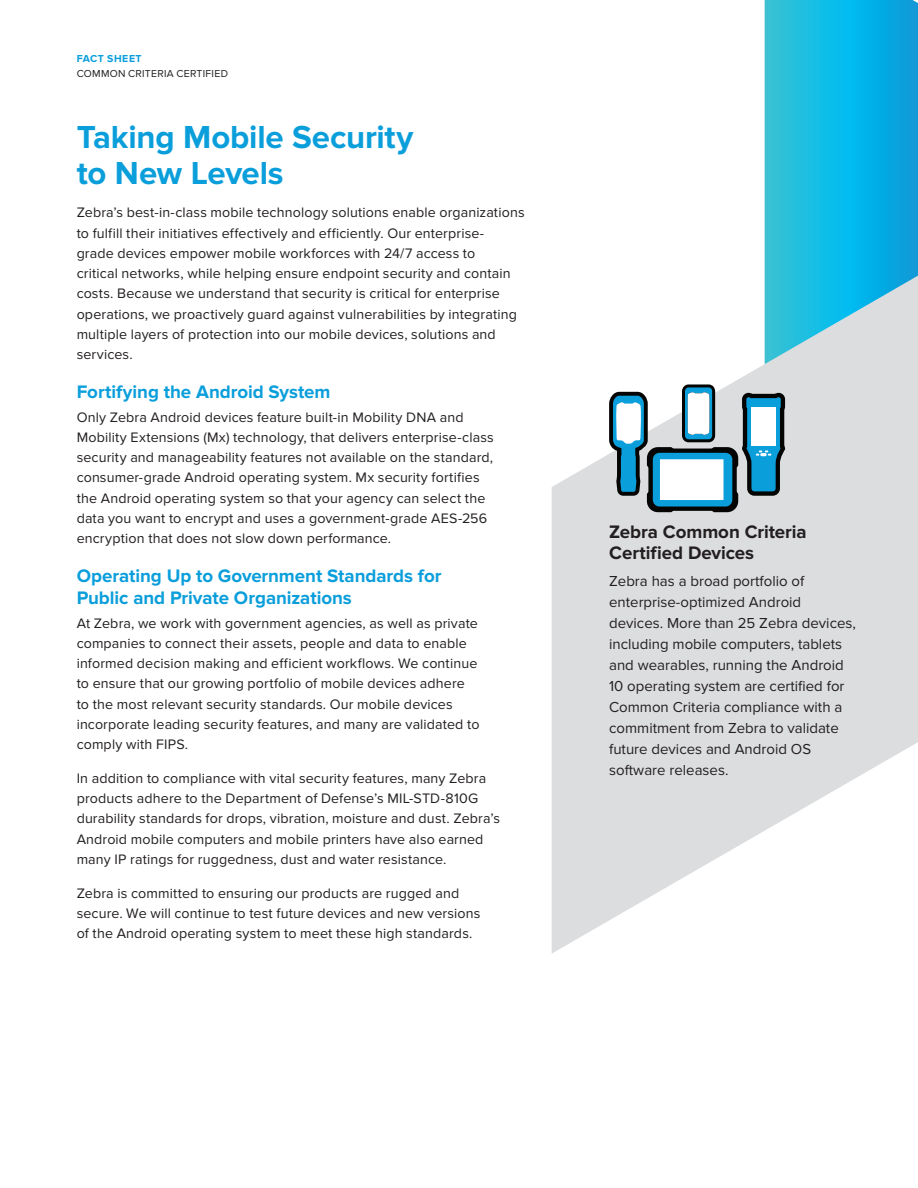
<style>
.page{position:relative;width:918px;height:1188px;background:#fff}
.page>*{position:absolute;margin:0;border:0;box-sizing:border-box;transform-origin:0 0}
.Heading-2-Cover{font:700 33px "Proxima Nova";letter-spacing:-.005em;color:#0a9edb}
.Body{font:700 18.75px/21.8px "Proxima Nova";letter-spacing:-.005em;color:#0a9edb}
.Heading{font:700 18.75px/21px "Proxima Nova";letter-spacing:-.005em;color:#231f20}
.Bullets{font:15px/21px "Proxima Nova";color:#231f20}
.Body-2{font:14.25px/20.2px "Proxima Nova";letter-spacing:.01em;color:#231f20}
.t1{font:10.5px "Proxima Nova";letter-spacing:.025em;color:#231f20}
.Collateral_Type{font:700 10.5px "Proxima Nova";letter-spacing:.05em;color:#0a9edb}
</style>
<div class="page">
<svg style="left:765px;top:0;width:153px;height:276px;background:#12b5e2"></svg>
<svg style="left:552px;top:276px;width:366px;height:677px;fill:#dcdddf"></svg>
<svg style="left:609px;top:384px;width:178px;height:128px"></svg>
<p class="Collateral_Type" style="left:77px;top:53px;width:67px">FACT SHEET</p>
<p class="t1" style="left:77px;top:67px;width:153px">COMMON CRITERIA CERTIFIED</p>
<p class="Heading-2-Cover" style="left:77px;top:118px;width:338px">Taking Mobile Security</p>
<p class="Heading-2-Cover" style="left:77px;top:154px;width:209px">to New Levels</p>
<p class="Body-2" style="left:77px;top:203px;width:449px">Zebra’s best-in-class mobile technology solutions enable organizations to fulfill their initiatives effectively and efficiently. Our enterprise&shy;grade devices empower mobile workforces with 24/7 access to<br>critical networks, while helping ensure endpoint security and contain costs. Because we understand that security is critical for enterprise operations, we proactively guard against vulnerabilities by integrating multiple layers of protection into our mobile devices, solutions and services.</p>
<p class="Body" style="left:77px;top:381px;width:255px">Fortifying the Android System</p>
<p class="Body-2" style="left:77px;top:407px;width:419px">Only Zebra Android devices feature built-in Mobility DNA and Mobility Extensions (Mx) technology, that delivers enterprise-class security and manageability features not available on the standard, consumer-grade Android operating system. Mx security fortifies the Android operating system so that your agency can select the data you want to encrypt and uses a government-grade AES-256 encryption that does not slow down performance.</p>
<p class="Body" style="left:77px;top:565px;width:366px">Operating Up to Government Standards for<br>Public and Private Organizations</p>
<p class="Body-2" style="left:77px;top:613px;width:404px">At Zebra, we work with government agencies, as well as private companies to connect their assets, people and data to enable informed decision making and efficient workflows. We continue to ensure that our growing portfolio of mobile devices adhere to the most relevant security standards. Our mobile devices incorporate leading security features, and many are validated to comply with FIPS.</p>
<p class="Body-2" style="left:77px;top:768px;width:425px">In addition to compliance with vital security features, many Zebra products adhere to the Department of Defense’s MIL-STD-810G durability standards for drops, vibration, moisture and dust. Zebra’s Android mobile computers and mobile printers have also earned many IP ratings for ruggedness, dust and water resistance.</p>
<p class="Body-2" style="left:77px;top:883px;width:405px">Zebra is committed to ensuring our products are rugged and secure. We will continue to test future devices and new versions of the Android operating system to meet these high standards.</p>
<p class="Heading" style="left:609px;top:521px;width:199px">Zebra Common Criteria<br>Certified Devices</p>
<p class="Bullets" style="left:609px;top:571px;width:248px">Zebra has a broad portfolio of enterprise-optimized Android devices. More than 25 Zebra devices, including mobile computers, tablets and wearables, running the Android<br>10 operating system are certified for<br>Common Criteria compliance with a commitment from Zebra to validate future devices and Android OS software releases.</p>
</div>
